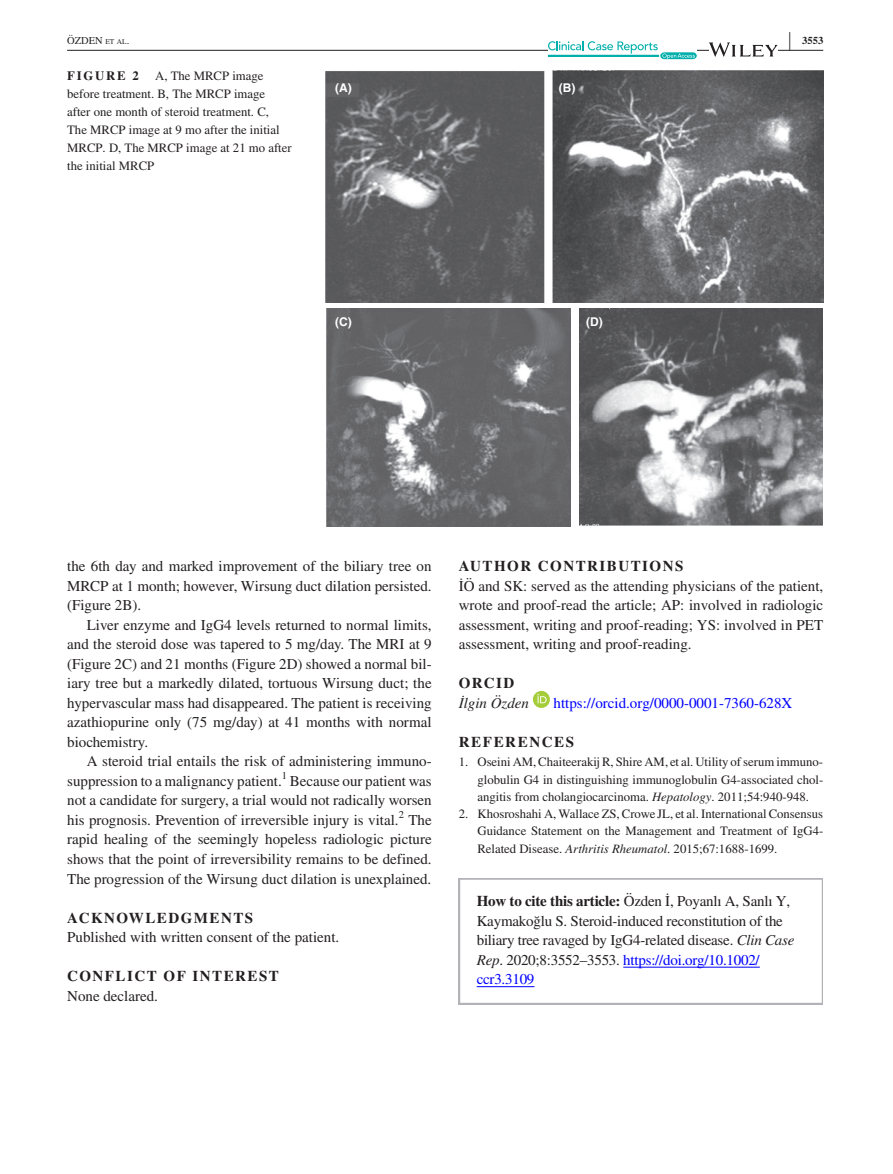
<style>
.page{position:relative;width:893px;height:1174px;background:#fff}
.page>*{position:absolute;margin:0;border:0;box-sizing:border-box;transform-origin:0 0}
.t1{font:700 25.95px "STIX";color:#231f20;scale:.36 1}
.t2{font:15px/19.5px "STIX";color:#231f20;text-align:justify}
.t3{font:700 15px "STIX";letter-spacing:.1em;color:#231f20}
.t4{font:15px "STIX";color:#00f}
.t5{font:italic 15px "STIX";color:#231f20}
.t6{font:12.75px/18px "STIX";color:#231f20;text-align:justify}
.t7{font:700 12.75px "STIX";letter-spacing:.14em;color:#231f20}
.t8{font:700 12px "Helvetica";color:#fff}
.t9{font:10.5px "STIX";color:#231f20}
.t10{font:700 10.5px "STIX";color:#231f20}
.t11{font:10.5px "STIX";color:#231f20}
.s1{font-size:7.35px}
.s2{font-style:italic}
.s3{font-weight:700}
.s4{color:#00f}
</style>
<div class="page">
<hr style="left:67px;top:50px;width:756px;height:1px;background:#231f20">
<svg style="left:548px;top:41px;width:149px;height:18px"></svg>
<svg style="left:709px;top:42px;width:69px;height:15px"></svg>
<div style="left:459px;top:878px;width:364px;height:126px;background:#f0f0f1"></div>
<div style="left:460px;top:879px;width:362px;height:123px;background:#fff"></div>
<hr style="left:623px;top:966px;width:137px;height:1px;background:#00f">
<hr style="left:477px;top:986px;width:57px;height:1px;background:#00f">
<div style="left:533px;top:691px;width:17px;height:17px;background:#a5cd39;border-radius:50%"></div>
<svg style="left:537px;top:694px;width:10px;height:9px"></svg>
<svg style="left:325px;top:302px;width:498px;height:224px"></svg>
<img style="left:325px;top:70px;width:498px;height:232px">
<img style="left:325px;top:309px;width:245px;height:217px">
<img style="left:580px;top:309px;width:243px;height:217px">
<h1 class="t1" style="left:789px;top:26px;width:7px">|</h1>
<p class="t9" style="left:67px;top:33px;width:64px">ÖZDEN <span class="s1">et al</span>.</p>
<p class="t10" style="left:802px;top:34px;width:22px">3553</p>
<p class="t7" style="left:67px;top:68px;width:73px">FIGURE 2</p>
<p class="t6" style="left:67px;top:67px;width:226px;text-align:left;text-indent:88px">A, The MRCP image before treatment. B, The MRCP image<br>after one month of steroid treatment. C,<br>The MRCP image at 9 mo after the initial<br>MRCP. D, The MRCP image at 21 mo after the initial MRCP</p>
<p class="t8" style="left:335px;top:81px;width:18px">(A)</p>
<p class="t8" style="left:559px;top:81px;width:18px">(B)</p>
<p class="t8" style="left:335px;top:314px;width:18px">(C)</p>
<p class="t8" style="left:586px;top:314px;width:18px">(D)</p>
<p class="t2" style="left:67px;top:557px;width:366px">the 6th day and marked improvement of the biliary tree on MRCP at 1 month; however, Wirsung duct dilation persisted. (Figure 2B).</p>
<p class="t2" style="left:67px;top:616px;width:366px;text-indent:20px">Liver enzyme and IgG4 levels returned to normal limits, and the steroid dose was tapered to 5 mg/day. The MRI at 9 (Figure 2C) and 21 months (Figure 2D) showed a normal bil&shy;iary tree but a markedly dilated, tortuous Wirsung duct; the hypervascular mass had disappeared. The patient is receiving azathiopurine only (75 mg/day) at 41 months with normal biochemistry.</p>
<p class="t2" style="left:67px;top:752px;width:366px;text-indent:20px">A steroid trial entails the risk of administering immuno&shy;suppression to a malignancy patient.</p>
<p class="t11" style="left:282px;top:768px;width:7px">1</p>
<p class="t2" style="left:67px;top:772px;width:366px;text-indent:223px">Because our patient was not a candidate for surgery, a trial would not radically worsen his prognosis. Prevention of irreversible injury is vital.</p>
<p class="t11" style="left:399px;top:807px;width:7px">2</p>
<p class="t2" style="left:67px;top:811px;width:366px;text-indent:341px">The rapid healing of the seemingly hopeless radiologic picture shows that the point of irreversibility remains to be defined.<br>The progression of the Wirsung duct dilation is unexplained.</p>
<p class="t3" style="left:67px;top:908px;width:188px">ACKNOWLEDGMENTS</p>
<p class="t2" style="left:67px;top:928px;width:274px">Published with written consent of the patient.</p>
<p class="t3" style="left:67px;top:967px;width:213px">CONFLICT OF INTEREST</p>
<p class="t2" style="left:67px;top:986px;width:92px">None declared.</p>
<p class="t3" style="left:459px;top:557px;width:226px">AUTHOR CONTRIBUTIONS</p>
<p class="t2" style="left:459px;top:577px;width:366px">İÖ and SK: served as the attending physicians of the patient, wrote and proof-read the article; AP: involved in radiologic assessment, writing and proof-reading; YS: involved in PET assessment, writing and proof-reading.</p>
<p class="t3" style="left:459px;top:674px;width:57px">ORCID</p>
<p class="t5" style="left:459px;top:692px;width:72px">İlgin Özden</p>
<p class="t4" style="left:554px;top:692px;width:240px">https://orcid.org/0000-0001-7360-628X</p>
<p class="t3" style="left:459px;top:733px;width:117px">REFERENCES</p>
<p class="t6" style="left:477px;top:754px;width:347px;line-height:17.2px;text-indent:-19px">1. Oseini AM, Chaiteerakij R, Shire AM, et al. Utility of serum immuno&shy;globulin G4 in distinguishing immunoglobulin G4-associated chol&shy;angitis from cholangiocarcinoma. <span class="s2">Hepatology</span>. 2011;54:940-948.</p>
<p class="t6" style="left:477px;top:806px;width:347px;line-height:17.2px;text-indent:-19px">2. Khosroshahi A, Wallace ZS, Crowe JL, et al. International Consensus Guidance Statement on the Management and Treatment of IgG4- Related Disease. <span class="s2">Arthritis Rheumatol</span>. 2015;67:1688-1699.</p>
<p class="t2" style="left:477px;top:892px;width:319px;text-align:left"><span class="s3">How to cite this article:</span> Özden İ, Poyanlı A, Sanlı Y, Kaymakoğlu S. Steroid-induced reconstitution of the biliary tree ravaged by IgG4-related disease. <span class="s2">Clin Case Rep</span>. 2020;8:3552–3553. <span class="s4">https://doi.org/10.1002/ ccr3.3109</span></p>
</div>
